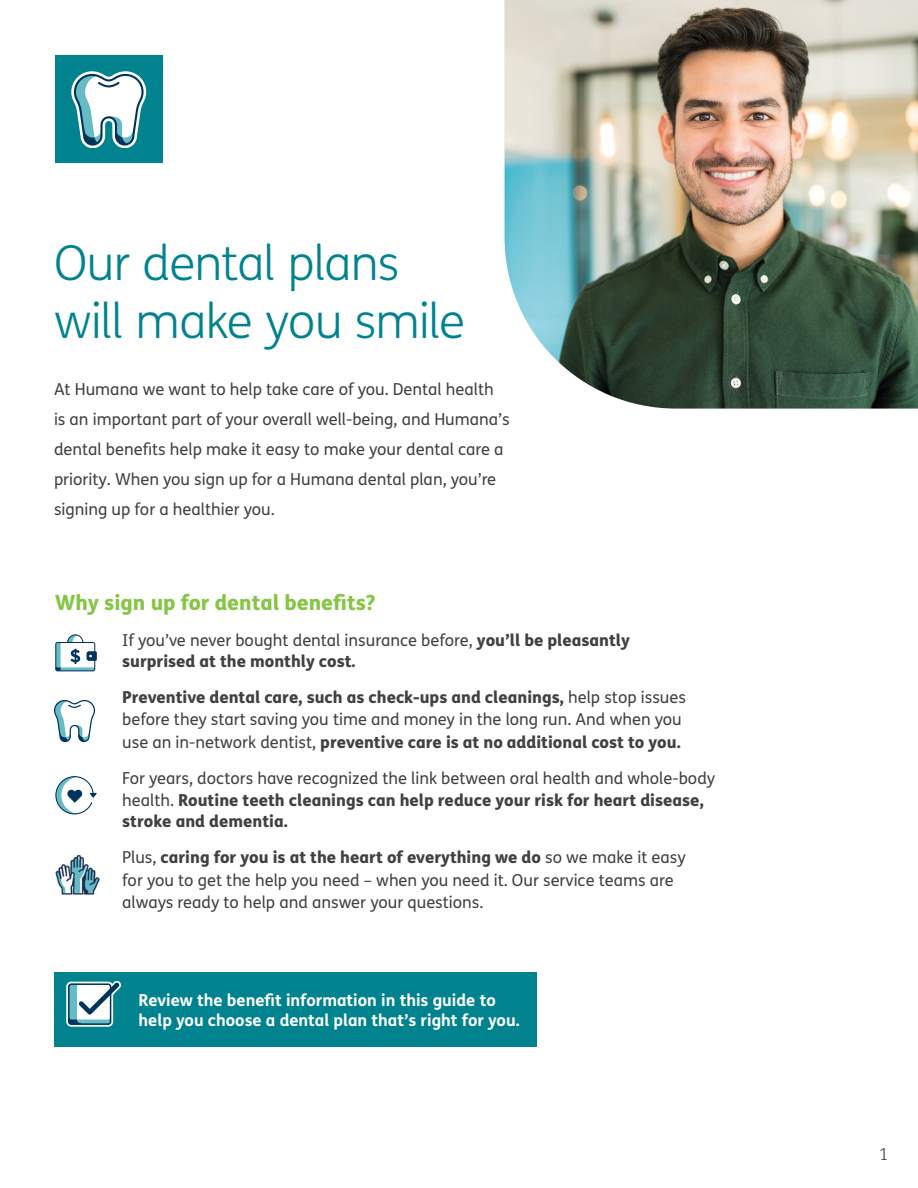
<style>
.page{position:relative;width:918px;height:1188px;background:#fff}
.page>*{position:absolute;margin:0;border:0;box-sizing:border-box;transform-origin:0 0}
.t1{font:300 48px/57.6px "FS Humana";letter-spacing:-.015em;color:#00838f}
.t2{font:800 21px "FS Humana";color:#87c546}
.t3{font:16.5px/30px "FS Humana";color:#414042}
.t4{font:800 16.5px/21px "FS Humana";color:#414042}
.t5{font:700 16.5px/19.8px "FS Humana";color:#fff}
.t6{font:300 16.5px "FS Humana";color:#414042}
.s1{font-weight:400}
.s2{font-weight:800}
</style>
<div class="page">
<img style="left:505px;top:0;width:413px;height:409px">
<img style="left:55px;top:854px;width:45px;height:41px">
<svg style="left:55px;top:776px;width:42px;height:39px"></svg>
<svg style="left:54px;top:700px;width:41px;height:42px"></svg>
<svg style="left:55px;top:634px;width:42px;height:38px"></svg>
<div style="left:54px;top:972px;width:483px;height:74px;background:#00838f"></div>
<div style="left:66px;top:982px;width:47px;height:45px;border:5px solid #fff;border-radius:2px"></div>
<svg style="left:68px;top:981px;width:53px;height:44px"></svg>
<div style="left:55px;top:55px;width:108px;height:108px;background:#00838f"></div>
<svg style="left:71px;top:71px;width:75px;height:76px"></svg>
<h1 class="t1" style="left:54px;top:233px;width:413px">Our dental plans will make you smile</h1>
<p class="t3" style="left:54px;top:374px;width:457px">At Humana we want to help take care of you. Dental health<br>is an important part of your overall well-being, and Humana’s dental benefits help make it easy to make your dental care a priority. When you sign up for a Humana dental plan, you’re signing up for a healthier you.</p>
<p class="t2" style="left:55px;top:586px;width:322px">Why sign up for dental benefits?</p>
<p class="t4" style="left:122px;top:629px;width:509px"><span class="s1">If you’ve never bought dental insurance before,</span> you’ll be pleasantly surprised at the monthly cost.</p>
<p class="t3" style="left:122px;top:685px;width:565px;line-height:22.5px"><span class="s2">Preventive dental care, such as check-ups and cleanings,</span> help stop issues before they start saving you time and money in the long run. And when you use an in-network dentist, <span class="s2">preventive care is at no additional cost to you.</span></p>
<p class="t3" style="left:122px;top:766px;width:595px;line-height:22.5px">For years, doctors have recognized the link between oral health and whole-body health. <span class="s2">Routine teeth cleanings can help reduce your risk for heart disease,</span></p>
<p class="t4" style="left:122px;top:803px;width:565px;line-height:36px">stroke and dementia.<br><span class="s1">Plus,</span> caring for you is at the heart of everything we do <span class="s1">so we make it easy</span></p>
<p class="t3" style="left:122px;top:868px;width:553px;line-height:22.5px">for you to get the help you need – when you need it. Our service teams are always ready to help and answer your questions.</p>
<p class="t5" style="left:139px;top:989px;width:383px">Review the benefit information in this guide to help you choose a dental plan that’s right for you.</p>
<p class="t6" style="left:879px;top:1143px;width:11px">1</p>
</div>
